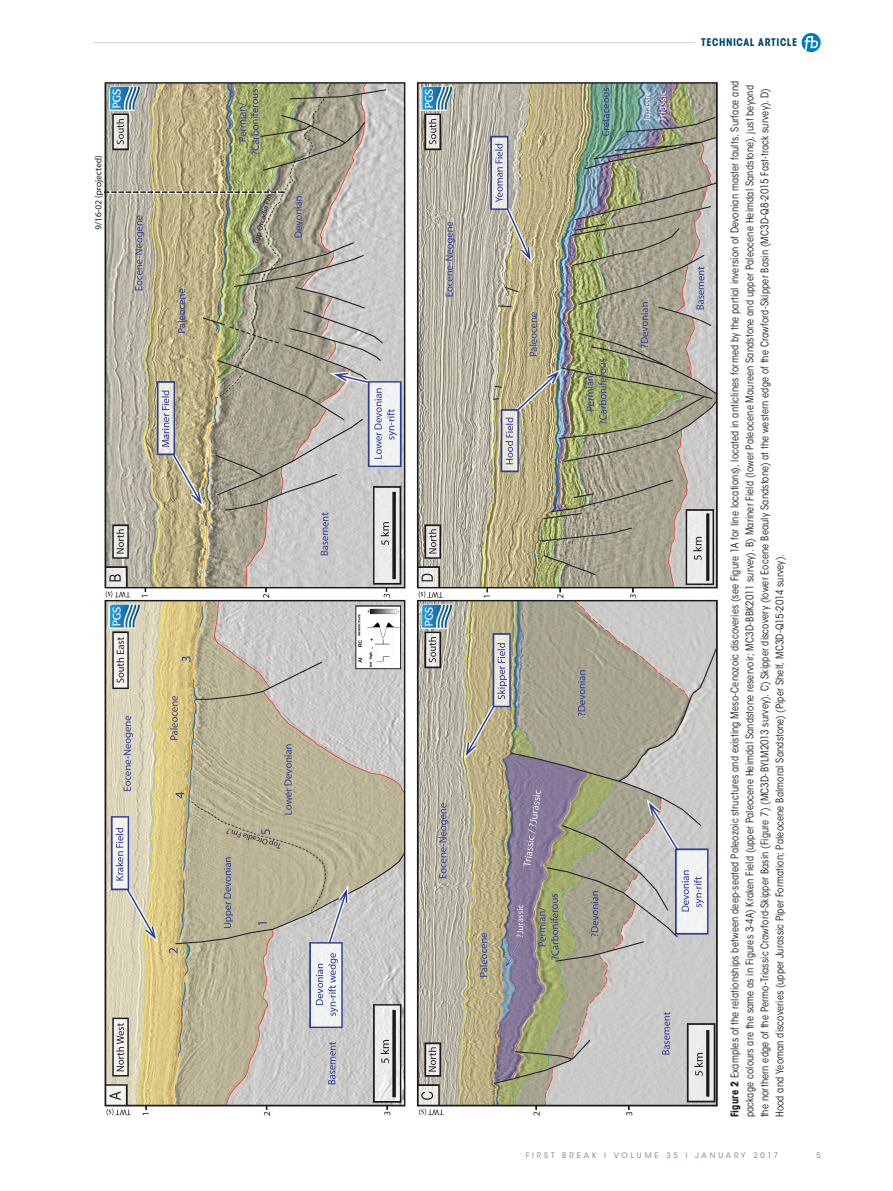
<style>
.page{position:relative;width:893px;height:1191px;background:#fff}
.page>*{position:absolute;margin:0;border:0;box-sizing:border-box;transform-origin:0 0}
.t1{font:condensed 10.5px/15px "ITC Avant Garde Std";letter-spacing:.015em;color:#231f20}
.t2{font:700 condensed 10.5px "ITC Avant Garde Std";letter-spacing:.055em;color:#004670}
.t3{font:7.5px "ITC Avant Garde Std";letter-spacing:.385em;color:#787a7d}
.s1{font-weight:700}
.s2{color:#1c8acb}
</style>
<div class="page">
<hr style="left:94px;top:42px;width:601px;height:1px;background:#d1d2d4">
<svg style="left:801px;top:33px;width:20px;height:19px"></svg>
<img style="left:94px;top:82px;width:624px;height:1034px">
<p class="t2" style="left:701px;top:36px;width:98px">TECHNICAL ARTICLE</p>
<p class="t1" style="left:727px;top:1117px;width:1038px;rotate:-90deg"><span class="s1">Figure 2</span> Examples of the relationships between deep-seated Paleozoic structures and existing Meso-Cenozoic discoveries (see Figure 1A for line locations), located in anticlines formed by the partial inversion of Devonian master faults. Surface and package colours are the same as in Figures 3-4A) Kraken Field (upper Paleocene Heimdal Sandstone reservoir; MC3D-BBK2011 survey). B) Mariner Field (lower Paleocene Maureen Sandstone and upper Paleocene Heimdal Sandstone), just beyond the northern edge of the Permo-Triassic Crawford-Skipper Basin (Figure 7) (MC3D-BYLM2013 survey). C) Skipper discovery (lower Eocene Beauly Sandstone) at the western edge of the Crawford-Skipper Basin (MC3D-Q8-2015 Fast-track survey). D)<br>Hood and Yeoman discoveries (upper Jurassic Piper Formation; Paleocene Balmoral Sandstone) (Piper Shelf, MC3D-Q15-2014 survey).</p>
<p class="t3" style="left:526px;top:1151px;width:254px">FIRST BREAK <span class="s2">I</span> VOLUME 35 <span class="s2">I</span> JANUARY 2017</p>
<p class="t3" style="left:816px;top:1151px;width:6px">5</p>
</div>
